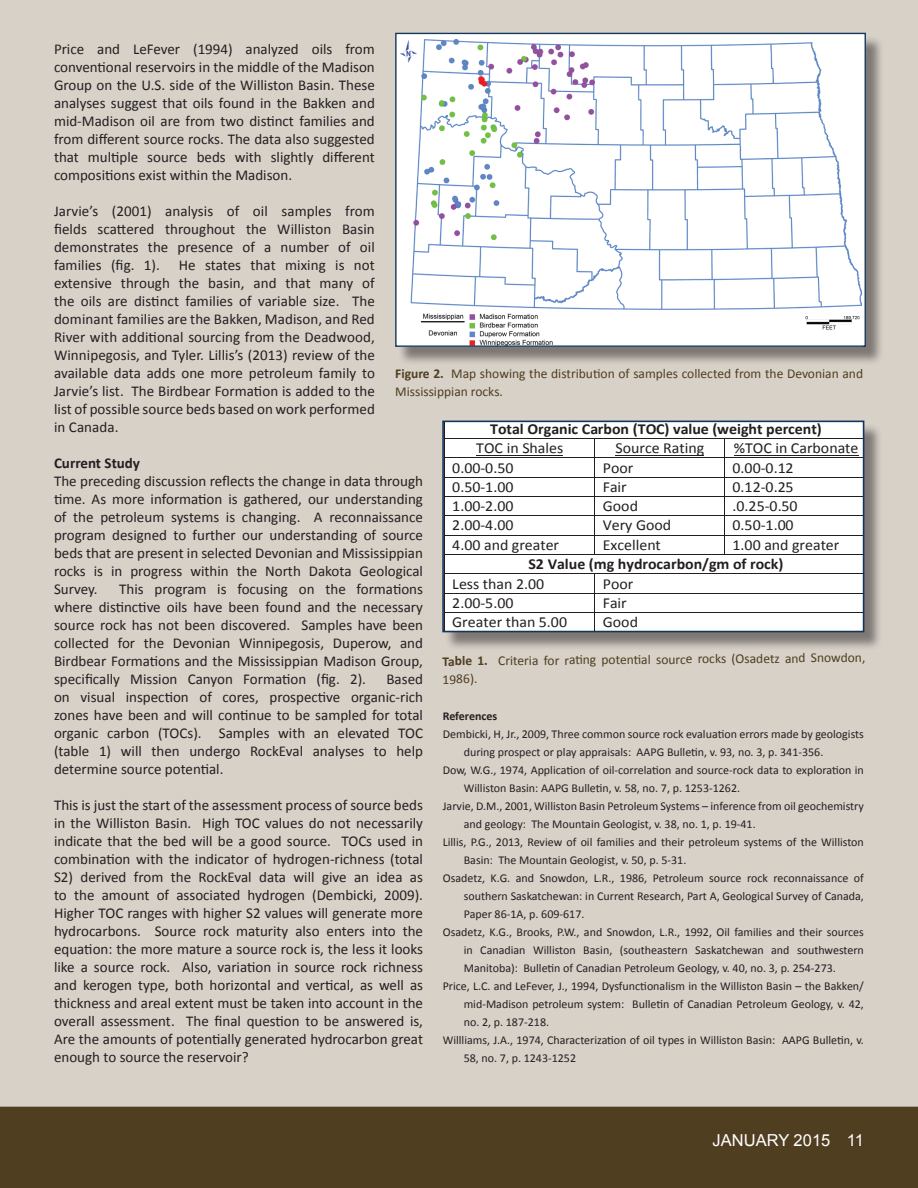
<style>
.page{position:relative;width:918px;height:1188px;background:#fff}
.page>*{position:absolute;margin:0;border:0;box-sizing:border-box;transform-origin:0 0}
.t1{font:16.5px "Arial";color:#fff}
.t2{font:15.3px "Calibri";color:#231f20;scale:1.04 1}
.t3{font:700 15.3px "Calibri";letter-spacing:-.005em;color:#231f20;scale:1.04 1}
.t4{font:15px/18px "Calibri";color:#231f20;text-align:justify}
.t5{font:700 15px "Calibri";color:#231f20}
.t6{font:13.5px/18px "Calibri";color:#503e20}
.t7{font:12px "Calibri";color:#231f20}
.t8{font:700 12px "Calibri";color:#231f20}
.s1{font-weight:700}
</style>
<div class="page">
<div style="left:2px;top:0;width:916px;height:1107px;background:#d7d1c8"></div>
<div style="left:2px;top:1107px;width:916px;height:81px;background:#503e20"></div>
<div style="left:397px;top:35px;width:488px;height:330px;background:#231f20;opacity:.5"></div>
<div style="left:396px;top:33px;width:469px;height:313px;background:#fff"></div>
<img style="left:401px;top:40px;width:461px;height:305px">
<div style="left:395px;top:33px;width:471px;height:314px;border:1px solid #12365c"></div>
<div style="left:445px;top:423px;width:438px;height:228px;background:#231f20;opacity:.5"></div>
<div style="left:443px;top:421px;width:421px;height:211px;background:#fff"></div>
<hr style="left:476px;top:455px;width:87px;height:1px;background:#231f20">
<hr style="left:616px;top:455px;width:88px;height:1px;background:#231f20">
<hr style="left:734px;top:455px;width:124px;height:1px;background:#231f20">
<hr style="left:445px;top:438px;width:150px;height:1px;background:#231f20">
<hr style="left:595px;top:438px;width:129px;height:1px;background:#231f20">
<hr style="left:725px;top:438px;width:139px;height:1px;background:#231f20">
<hr style="left:445px;top:458px;width:150px;height:1px;background:#231f20">
<hr style="left:595px;top:458px;width:129px;height:1px;background:#231f20">
<hr style="left:725px;top:458px;width:139px;height:1px;background:#231f20">
<hr style="left:445px;top:477px;width:150px;height:1px;background:#231f20">
<hr style="left:595px;top:477px;width:129px;height:1px;background:#231f20">
<hr style="left:725px;top:477px;width:139px;height:1px;background:#231f20">
<hr style="left:445px;top:496px;width:150px;height:1px;background:#231f20">
<hr style="left:595px;top:496px;width:129px;height:1px;background:#231f20">
<hr style="left:725px;top:496px;width:139px;height:1px;background:#231f20">
<hr style="left:445px;top:516px;width:150px;height:1px;background:#231f20">
<hr style="left:595px;top:516px;width:129px;height:1px;background:#231f20">
<hr style="left:725px;top:516px;width:139px;height:1px;background:#231f20">
<hr style="left:445px;top:535px;width:150px;height:1px;background:#231f20">
<hr style="left:595px;top:535px;width:129px;height:1px;background:#231f20">
<hr style="left:725px;top:535px;width:139px;height:1px;background:#231f20">
<hr style="left:445px;top:554px;width:150px;height:1px;background:#231f20">
<hr style="left:595px;top:554px;width:129px;height:1px;background:#231f20">
<svg style="left:724px;top:438px;width:1px;height:117px"></svg>
<hr style="left:725px;top:554px;width:139px;height:1px;background:#231f20">
<hr style="left:445px;top:573px;width:150px;height:1px;background:#231f20">
<hr style="left:595px;top:573px;width:269px;height:1px;background:#231f20">
<hr style="left:445px;top:593px;width:150px;height:1px;background:#231f20">
<hr style="left:595px;top:593px;width:269px;height:1px;background:#231f20">
<hr style="left:445px;top:612px;width:150px;height:1px;background:#231f20">
<hr style="left:595px;top:612px;width:269px;height:1px;background:#231f20">
<div style="left:442px;top:421px;width:422px;height:211px;border:2px solid #12365c"></div>
<hr style="left:0;top:0;width:2px;height:1188px;background:#d7d1c8">
<p class="t4" style="left:54px;top:40px;width:322px">Price and LeFever (1994) analyzed oils from conventional reservoirs in the middle of the Madison Group on the U.S. side of the Williston Basin. These analyses suggest that oils found in the Bakken and mid-Madison oil are from two distinct families and from different source rocks. The data also suggested that multiple source beds with slightly different compositions exist within the Madison.</p>
<p class="t4" style="left:54px;top:202px;width:323px">Jarvie’s (2001) analysis of oil samples from fields scattered throughout the Williston Basin demonstrates the presence of a number of oil families (fig. 1). He states that mixing is not extensive through the basin, and that many of the oils are distinct families of variable size. The dominant families are the Bakken, Madison, and Red River with additional sourcing from the Deadwood, Winnipegosis, and Tyler. Lillis’s (2013) review of the available data adds one more petroleum family to Jarvie’s list. The Birdbear Formation is added to the list of possible source beds based on work performed in Canada.</p>
<p class="t5" style="left:54px;top:453px;width:88px">Current Study</p>
<p class="t4" style="left:54px;top:472px;width:371px">The preceding discussion reflects the change in data through time. As more information is gathered, our understanding of the petroleum systems is changing. A reconnaissance program designed to further our understanding of source beds that are present in selected Devonian and Mississippian rocks is in progress within the North Dakota Geological Survey.</p>
<p class="t6" style="left:395px;top:365px;width:469px"><span class="s1">Figure 2.</span> Map showing the distribution of samples collected from the Devonian and<br>Mississippian rocks.</p>
<p class="t3" style="left:490px;top:419px;width:321px">Total Organic Carbon (TOC) value (weight percent)</p>
<p class="t2" style="left:476px;top:439px;width:85px">TOC in Shales</p>
<p class="t2" style="left:616px;top:439px;width:87px">Source Rating</p>
<p class="t2" style="left:734px;top:439px;width:121px">%TOC in Carbonate</p>
<p class="t2" style="left:452px;top:458px;width:60px">0.00-0.50</p>
<p class="t2" style="left:603px;top:458px;width:31px">Poor</p>
<p class="t2" style="left:733px;top:458px;width:60px">0.00-0.12</p>
<p class="t2" style="left:452px;top:477px;width:60px">0.50-1.00</p>
<p class="t2" style="left:603px;top:477px;width:25px">Fair</p>
<p class="t2" style="left:733px;top:477px;width:60px">0.12-0.25</p>
<p class="t2" style="left:452px;top:496px;width:60px">1.00-2.00</p>
<p class="t2" style="left:603px;top:496px;width:35px">Good</p>
<p class="t2" style="left:733px;top:496px;width:64px">.0.25-0.50</p>
<p class="t2" style="left:452px;top:516px;width:60px">2.00-4.00</p>
<p class="t2" style="left:603px;top:516px;width:67px">Very Good</p>
<p class="t2" style="left:733px;top:516px;width:60px">0.50-1.00</p>
<p class="t2" style="left:452px;top:535px;width:104px">4.00 and greater</p>
<p class="t2" style="left:603px;top:535px;width:57px">Excellent</p>
<p class="t2" style="left:733px;top:535px;width:104px">1.00 and greater</p>
<p class="t3" style="left:529px;top:554px;width:247px">S2 Value (mg hydrocarbon/gm of rock)</p>
<p class="t2" style="left:452px;top:574px;width:90px">Less than 2.00</p>
<p class="t2" style="left:603px;top:574px;width:31px">Poor</p>
<p class="t2" style="left:452px;top:593px;width:60px">2.00-5.00</p>
<p class="t2" style="left:603px;top:593px;width:25px">Fair</p>
<p class="t2" style="left:452px;top:612px;width:112px">Greater than 5.00</p>
<p class="t2" style="left:603px;top:612px;width:35px">Good</p>
<p class="t4" style="left:54px;top:580px;width:371px;text-indent:65px">This program is focusing on the formations where distinctive oils have been found and the necessary source rock has not been discovered. Samples have been collected for the Devonian Winnipegosis, Duperow, and Birdbear Formations and the Mississippian Madison Group, specifically Mission Canyon Formation (fig. 2).</p>
<p class="t6" style="left:442px;top:649px;width:425px;line-height:19.8px"><span class="s1">Table 1.</span> Criteria for rating potential source rocks (Osadetz and Snowdon,<br>1986).</p>
<p class="t4" style="left:54px;top:670px;width:371px;text-indent:332px">Based on visual inspection of cores, prospective organic-rich zones have been and will continue to be sampled for total organic carbon (TOCs). Samples with an elevated TOC (table 1) will then undergo RockEval analyses to help determine source potential.</p>
<p class="t4" style="left:54px;top:796px;width:371px">This is just the start of the assessment process of source beds in the Williston Basin. High TOC values do not necessarily indicate that the bed will be a good source. TOCs used in combination with the indicator of hydrogen-richness (total S2) derived from the RockEval data will give an idea as to the amount of associated hydrogen (Dembicki, 2009).<br>Higher TOC ranges with higher S2 values will generate more hydrocarbons. Source rock maturity also enters into the equation: the more mature a source rock is, the less it looks like a source rock. Also, variation in source rock richness and kerogen type, both horizontal and vertical, as well as thickness and areal extent must be taken into account in the overall assessment. The final question to be answered is, Are the amounts of potentially generated hydrocarbon great enough to source the reservoir?</p>
<p class="t8" style="left:443px;top:708px;width:56px">References</p>
<p class="t7" style="left:443px;top:726px;width:423px">Dembicki, H, Jr., 2009, Three common source rock evaluation errors made by geologists</p>
<p class="t7" style="left:464px;top:744px;width:361px">during prospect or play appraisals: AAPG Bulletin, v. 93, no. 3, p. 341-356.</p>
<p class="t7" style="left:443px;top:762px;width:423px">Dow, W.G., 1974, Application of oil-correlation and source-rock data to exploration in</p>
<p class="t7" style="left:464px;top:780px;width:278px">Williston Basin: AAPG Bulletin, v. 58, no. 7, p. 1253-1262.</p>
<p class="t7" style="left:443px;top:798px;width:423px">Jarvie, D.M., 2001, Williston Basin Petroleum Systems – inference from oil geochemistry</p>
<p class="t7" style="left:464px;top:816px;width:293px">and geology: The Mountain Geologist, v. 38, no. 1, p. 19-41.</p>
<p class="t7" style="left:443px;top:834px;width:423px">Lillis, P.G., 2013, Review of oil families and their petroleum systems of the Williston</p>
<p class="t7" style="left:464px;top:852px;width:224px">Basin: The Mountain Geologist, v. 50, p. 5-31.</p>
<p class="t7" style="left:443px;top:870px;width:423px">Osadetz, K.G. and Snowdon, L.R., 1986, Petroleum source rock reconnaissance of</p>
<p class="t7" style="left:464px;top:888px;width:402px">southern Saskatchewan: in Current Research, Part A, Geological Survey of Canada,</p>
<p class="t7" style="left:464px;top:906px;width:122px">Paper 86-1A, p. 609-617.</p>
<p class="t7" style="left:443px;top:924px;width:423px">Osadetz, K.G., Brooks, P.W., and Snowdon, L.R., 1992, Oil families and their sources</p>
<p class="t7" style="left:464px;top:942px;width:402px">in Canadian Williston Basin, (southeastern Saskatchewan and southwestern</p>
<p class="t7" style="left:464px;top:960px;width:374px">Manitoba): Bulletin of Canadian Petroleum Geology, v. 40, no. 3, p. 254-273.</p>
<p class="t7" style="left:443px;top:978px;width:423px">Price, L.C. and LeFever, J., 1994, Dysfunctionalism in the Williston Basin – the Bakken/</p>
<p class="t7" style="left:464px;top:996px;width:402px">mid-Madison petroleum system: Bulletin of Canadian Petroleum Geology, v. 42,</p>
<p class="t7" style="left:464px;top:1014px;width:87px">no. 2, p. 187-218.</p>
<p class="t7" style="left:443px;top:1032px;width:423px">Willliams, J.A., 1974, Characterization of oil types in Williston Basin: AAPG Bulletin, v.</p>
<p class="t7" style="left:464px;top:1050px;width:114px">58, no. 7, p. 1243-1252</p>
<p class="t1" style="left:713px;top:1130px;width:153px">JANUARY 2015 11</p>
</div>
